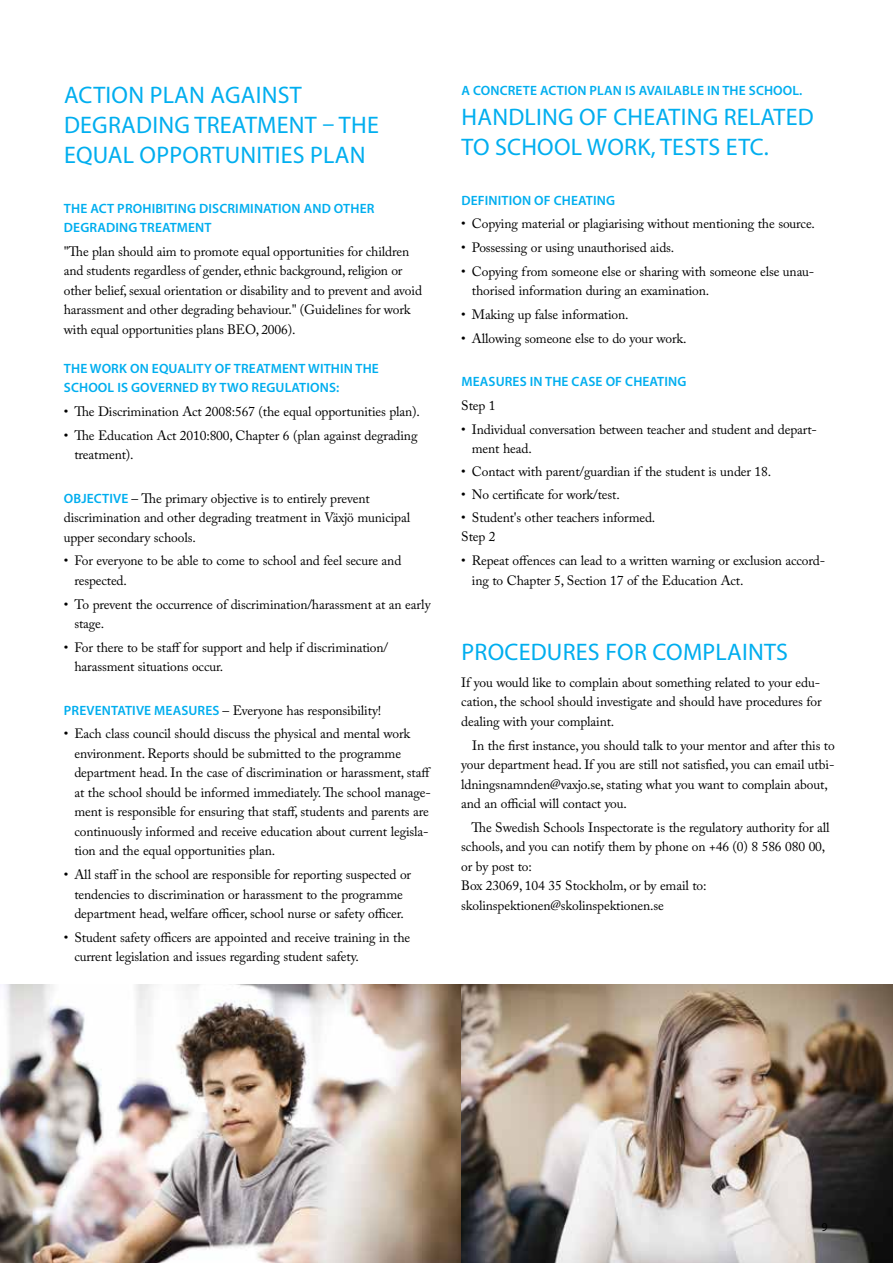
<style>
.page{position:relative;width:893px;height:1263px;background:#fff}
.page>*{position:absolute;margin:0;border:0;box-sizing:border-box;transform-origin:0 0}
.t1{font:24px/30px "Myriad Pro";letter-spacing:.01em;color:#00aeef}
.t2{font:13.5px/19.5px "Adobe Caslon Pro";letter-spacing:-.01em;color:#000}
.t3{font:600 13.5px/19.5px "Myriad Pro";letter-spacing:.01em;color:#00aeef}
.t4{font:12px "Myriad Pro";color:#000}
.s1{font-family:"Myriad Pro";font-weight:600;color:#00aeef}
</style>
<div class="page">
<img style="left:0;top:984px;width:893px;height:279px">
<h1 class="t1" style="left:64px;top:80px;width:316px">ACTION PLAN AGAINST<br>DEGRADING TREATMENT – THE<br>EQUAL OPPORTUNITIES PLAN</h1>
<p class="t3" style="left:64px;top:198px;width:312px">THE ACT PROHIBITING DISCRIMINATION AND OTHER<br>DEGRADING TREATMENT</p>
<p class="t2" style="left:64px;top:241px;width:360px">"The plan should aim to promote equal opportunities for children and students regardless of gender, ethnic background, religion or other belief, sexual orientation or disability and to prevent and avoid harassment and other degrading behaviour." (Guidelines for work with equal opportunities plans BEO, 2006).</p>
<p class="t3" style="left:64px;top:358px;width:316px">THE WORK ON EQUALITY OF TREATMENT WITHIN THE<br>SCHOOL IS GOVERNED BY TWO REGULATIONS:</p>
<p class="t2" style="left:64px;top:402px;width:358px">• The Discrimination Act 2008:567 (the equal opportunities plan).</p>
<p class="t2" style="left:74px;top:425px;width:345px;text-indent:-11px">• The Education Act 2010:800, Chapter 6 (plan against degrading treatment).</p>
<p class="t2" style="left:64px;top:488px;width:348px"><span class="s1">OBJECTIVE</span> – The primary objective is to entirely prevent discrimination and other degrading treatment in Växjö municipal upper secondary schools.</p>
<p class="t2" style="left:74px;top:551px;width:328px;text-indent:-11px">• For everyone to be able to come to school and feel secure and respected.</p>
<p class="t2" style="left:74px;top:594px;width:358px;text-indent:-11px">• To prevent the occurrence of discrimination/harassment at an early stage.</p>
<p class="t2" style="left:74px;top:637px;width:315px;text-indent:-11px">• For there to be staff for support and help if discrimination/ harassment situations occur.</p>
<p class="t2" style="left:64px;top:700px;width:319px"><span class="s1">PREVENTATIVE MEASURES</span> – Everyone has responsibility!</p>
<p class="t2" style="left:74px;top:724px;width:358px;text-indent:-11px">• Each class council should discuss the physical and mental work environment. Reports should be submitted to the programme department head. In the case of discrimination or harassment, staff at the school should be informed immediately. The school manage&shy;ment is responsible for ensuring that staff, students and parents are continuously informed and receive education about current legisla&shy;tion and the equal opportunities plan.</p>
<p class="t2" style="left:64px;top:865px;width:349px;text-align:center">• All staff in the school are responsible for reporting suspected or tendencies to discrimination or harassment to the programme department head, welfare officer, school nurse or safety officer.</p>
<p class="t2" style="left:74px;top:927px;width:337px;text-indent:-11px">• Student safety officers are appointed and receive training in the current legislation and issues regarding student safety.</p>
<p class="t3" style="left:461px;top:80px;width:342px">A CONCRETE ACTION PLAN IS AVAILABLE IN THE SCHOOL.</p>
<h1 class="t1" style="left:461px;top:102px;width:354px">HANDLING OF CHEATING RELATED<br>TO SCHOOL WORK, TESTS ETC.</h1>
<p class="t3" style="left:461px;top:190px;width:155px">DEFINITION OF CHEATING</p>
<p class="t2" style="left:461px;top:214px;width:355px">• Copying material or plagiarising without mentioning the source.</p>
<p class="t2" style="left:461px;top:238px;width:215px">• Possessing or using unauthorised aids.</p>
<p class="t2" style="left:472px;top:261px;width:344px;text-indent:-11px">• Copying from someone else or sharing with someone else unau&shy;thorised information during an examination.</p>
<p class="t2" style="left:461px;top:305px;width:169px">• Making up false information.</p>
<p class="t2" style="left:461px;top:328px;width:227px">• Allowing someone else to do your work.</p>
<p class="t3" style="left:461px;top:372px;width:226px">MEASURES IN THE CASE OF CHEATING</p>
<p class="t2" style="left:461px;top:395px;width:36px">Step 1</p>
<p class="t2" style="left:472px;top:419px;width:347px;text-indent:-11px">• Individual conversation between teacher and student and depart&shy;ment head.</p>
<p class="t2" style="left:461px;top:462px;width:311px">• Contact with parent/guardian if the student is under 18.</p>
<p class="t2" style="left:461px;top:485px;width:160px">• No certificate for work/test.</p>
<p class="t2" style="left:461px;top:507px;width:196px">• Student's other teachers informed.<br>Step 2</p>
<p class="t2" style="left:472px;top:551px;width:355px;text-indent:-11px">• Repeat offences can lead to a written warning or exclusion accord&shy;ing to Chapter 5, Section 17 of the Education Act.</p>
<h1 class="t1" style="left:461px;top:637px;width:328px">PROCEDURES FOR COMPLAINTS</h1>
<p class="t2" style="left:461px;top:672px;width:362px;text-align:justify">If you would like to complain about something related to your edu&shy;cation, the school should investigate and should have procedures for dealing with your complaint.</p>
<p class="t2" style="left:461px;top:735px;width:375px;text-indent:11px">In the first instance, you should talk to your mentor and after this to your department head. If you are still not satisfied, you can email utbi&shy;ldningsnamnden@vaxjo.se, stating what you want to complain about, and an official will contact you.</p>
<p class="t2" style="left:461px;top:817px;width:370px;text-indent:10px">The Swedish Schools Inspectorate is the regulatory authority for all schools, and you can notify them by phone on +46 (0) 8 586 080 00, or by post to:<br>Box 23069, 104 35 Stockholm, or by email to: skolinspektionen@skolinspektionen.se</p>
<p class="t4" style="left:821px;top:1220px;width:8px">9</p>
</div>
